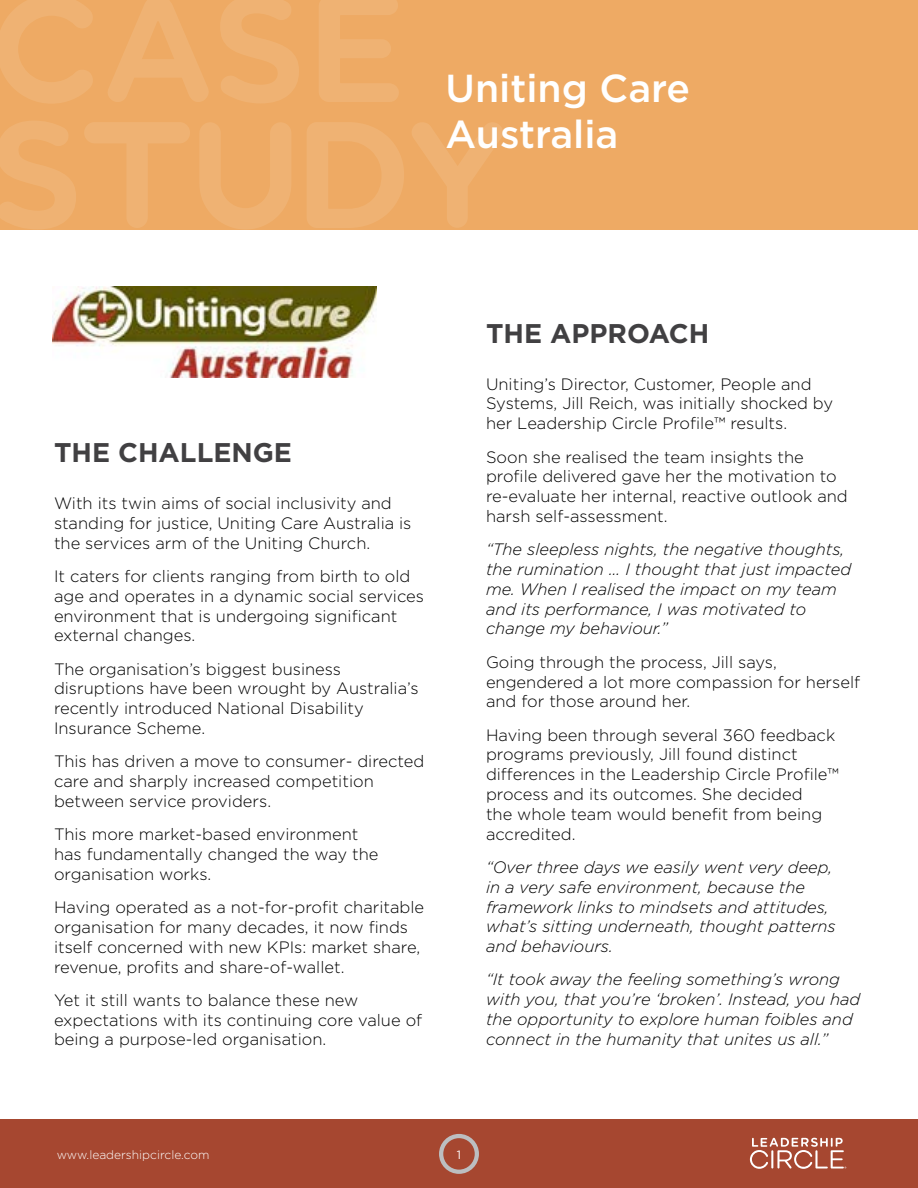
<style>
.page{position:relative;width:918px;height:1188px;background:#fff}
.page>*{position:absolute;margin:0;border:0;box-sizing:border-box;transform-origin:0 0}
.t1{font:500 39px/46.5px "Gotham";color:#fff}
.t2{font:700 27px "Gotham";color:#414042}
.t3{font:300 16.5px/19.8px "Gotham";color:#000}
.t4{font:italic 300 16.5px/19.8px "Gotham";color:#000}
.t5{font:300 12px "Gotham";color:#fff}
.t6{font:12px "Gotham";color:#fff}
</style>
<div class="page">
<div style="left:0;top:1119px;width:918px;height:69px;background:#a64730"></div>
<svg style="left:439px;top:1134px;width:40px;height:40px"></svg>
<svg style="left:750px;top:1138px;width:96px;height:31px"></svg>
<div style="left:0;top:0;width:918px;height:230px;background:#eeaa64"></div>
<svg style="left:0;top:0;width:93px;height:103px"></svg>
<svg style="left:108px;top:0;width:100px;height:102px"></svg>
<svg style="left:220px;top:0;width:79px;height:103px"></svg>
<svg style="left:319px;top:0;width:80px;height:102px"></svg>
<svg style="left:0;top:121px;width:76px;height:108px"></svg>
<svg style="left:84px;top:122px;width:106px;height:106px"></svg>
<svg style="left:200px;top:123px;width:91px;height:106px"></svg>
<svg style="left:307px;top:122px;width:97px;height:106px"></svg>
<svg style="left:412px;top:122px;width:91px;height:106px"></svg>
<img style="left:52px;top:286px;width:324px;height:92px">
<h1 class="t1" style="left:446px;top:64px;width:246px">Uniting Care<br>Australia</h1>
<h2 class="t2" style="left:54px;top:435px;width:240px">THE CHALLENGE</h2>
<p class="t3" style="left:54px;top:493px;width:359px">With its twin aims of social inclusivity and standing for justice, Uniting Care Australia is the services arm of the Uniting Church.</p>
<p class="t3" style="left:54px;top:566px;width:372px">It caters for clients ranging from birth to old age and operates in a dynamic social services environment that is undergoing significant external changes.</p>
<p class="t3" style="left:54px;top:658px;width:366px">The organisation’s biggest business disruptions have been wrought by Australia’s recently introduced National Disability Insurance Scheme.</p>
<p class="t3" style="left:54px;top:751px;width:372px">This has driven a move to consumer- directed care and sharply increased competition between service providers.</p>
<p class="t3" style="left:54px;top:824px;width:326px">This more market-based environment has fundamentally changed the way the organisation works.</p>
<p class="t3" style="left:54px;top:897px;width:372px">Having operated as a not-for-profit charitable organisation for many decades, it now finds itself concerned with new KPIs: market share, revenue, profits and share-of-wallet.</p>
<p class="t3" style="left:54px;top:990px;width:370px">Yet it still wants to balance these new expectations with its continuing core value of being a purpose-led organisation.</p>
<h2 class="t2" style="left:486px;top:315px;width:225px">THE APPROACH</h2>
<p class="t3" style="left:486px;top:374px;width:349px">Uniting’s Director, Customer, People and<br>Systems, Jill Reich, was initially shocked by her Leadership Circle Profile™ results.</p>
<p class="t3" style="left:486px;top:446px;width:363px">Soon she realised the team insights the profile delivered gave her the motivation to re-evaluate her internal, reactive outlook and harsh self-assessment.</p>
<p class="t4" style="left:486px;top:539px;width:367px">“The sleepless nights, the negative thoughts, the rumination ... I thought that just impacted me. When I realised the impact on my team and its performance, I was motivated to change my behaviour.”</p>
<p class="t3" style="left:486px;top:652px;width:376px">Going through the process, Jill says, engendered a lot more compassion for herself and for those around her.</p>
<p class="t3" style="left:486px;top:725px;width:354px">Having been through several 360 feedback programs previously, Jill found distinct differences in the Leadership Circle Profile™ process and its outcomes. She decided<br>the whole team would benefit from being accredited.</p>
<p class="t4" style="left:486px;top:857px;width:351px">“Over three days we easily went very deep, in a very safe environment, because the framework links to mindsets and attitudes, what’s sitting underneath, thought patterns and behaviours.</p>
<p class="t4" style="left:486px;top:969px;width:376px">“It took away the feeling something’s wrong with you, that you’re ‘broken’. Instead, you had the opportunity to explore human foibles and connect in the humanity that unites us all.”</p>
<p class="t5" style="left:57px;top:1147px;width:154px">www.leadershipcircle.com</p>
<p class="t6" style="left:457px;top:1147px;width:6px">1</p>
</div>
